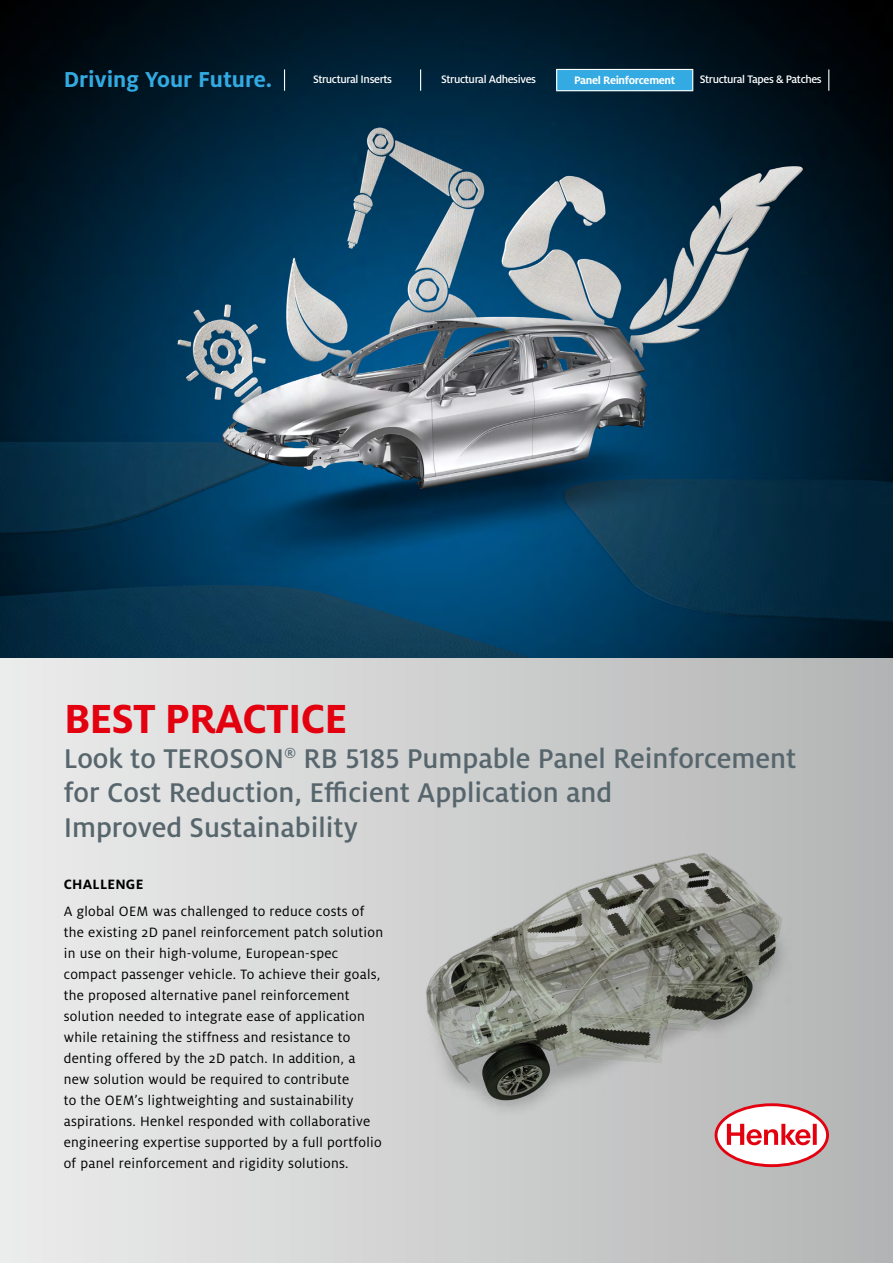
<style>
.page{position:relative;width:893px;height:1263px;background:#fff}
.page>*{position:absolute;margin:0;border:0;box-sizing:border-box;transform-origin:0 0}
.t1{font:700 45px "Henkel Milo";letter-spacing:-.02em;color:#e3000f}
.t2{font:500 30px/34.5px "Henkel Milo";color:#57666d}
.t3{font:700 24px "Henkel Milo";color:#33aae2}
.t4{font:15px/21px "Henkel Milo";letter-spacing:.02em;color:#000}
.t5{font:700 15px "Henkel Milo";letter-spacing:.015em;color:#000}
.t6{font:500 12px "Henkel Milo";letter-spacing:-.03em;color:#fff}
.t7{font:700 12px "Henkel Milo";letter-spacing:-.03em;color:#fff}
</style>
<div class="page">
<div style="left:0;top:0;width:893px;height:1263px;background:linear-gradient(to right,#ececec,#b3b4b4)"></div>
<img style="left:0;top:0;width:893px;height:657px">
<div style="left:557px;top:69px;width:136px;height:22px;background:#33aae2"></div>
<svg style="left:556px;top:70px;width:1px;height:20px"></svg>
<svg style="left:692px;top:70px;width:1px;height:20px"></svg>
<hr style="left:556px;top:69px;width:137px;height:1px;background:#fff">
<hr style="left:556px;top:90px;width:137px;height:1px;background:#fff">
<svg style="left:284px;top:69px;width:1px;height:22px"></svg>
<svg style="left:420px;top:69px;width:1px;height:22px"></svg>
<svg style="left:828px;top:69px;width:1px;height:22px"></svg>
<img style="left:331px;top:819px;width:562px;height:316px">
<svg style="left:715px;top:1103px;width:114px;height:64px"></svg>
<h3 class="t3" style="left:64px;top:66px;width:210px">Driving Your Future.</h3>
<p class="t6" style="left:313px;top:73px;width:81px">Structural Inserts</p>
<p class="t6" style="left:441px;top:73px;width:96px">Structural Adhesives</p>
<p class="t7" style="left:574px;top:73px;width:103px">Panel Reinforcement</p>
<p class="t6" style="left:700px;top:73px;width:124px">Structural Tapes &amp; Patches</p>
<h1 class="t1" style="left:64px;top:693px;width:285px">BEST PRACTICE</h1>
<h2 class="t2" style="left:64px;top:741px;width:734px">Look to TEROSON<sup>®</sup> RB 5185 Pumpable Panel Reinforcement for Cost Reduction, Efficient Application and<br>Improved Sustainability</h2>
<p class="t5" style="left:64px;top:876px;width:81px">CHALLENGE</p>
<p class="t4" style="left:64px;top:901px;width:321px">A global OEM was challenged to reduce costs of the existing 2D panel reinforcement patch solution in use on their high-volume, European-spec compact passenger vehicle. To achieve their goals, the proposed alternative panel reinforcement solution needed to integrate ease of application while retaining the stiffness and resistance to denting offered by the 2D patch. In addition, a new solution would be required to contribute<br>to the OEM’s lightweighting and sustainability aspirations. Henkel responded with collaborative engineering expertise supported by a full portfolio of panel reinforcement and rigidity solutions.</p>
</div>
